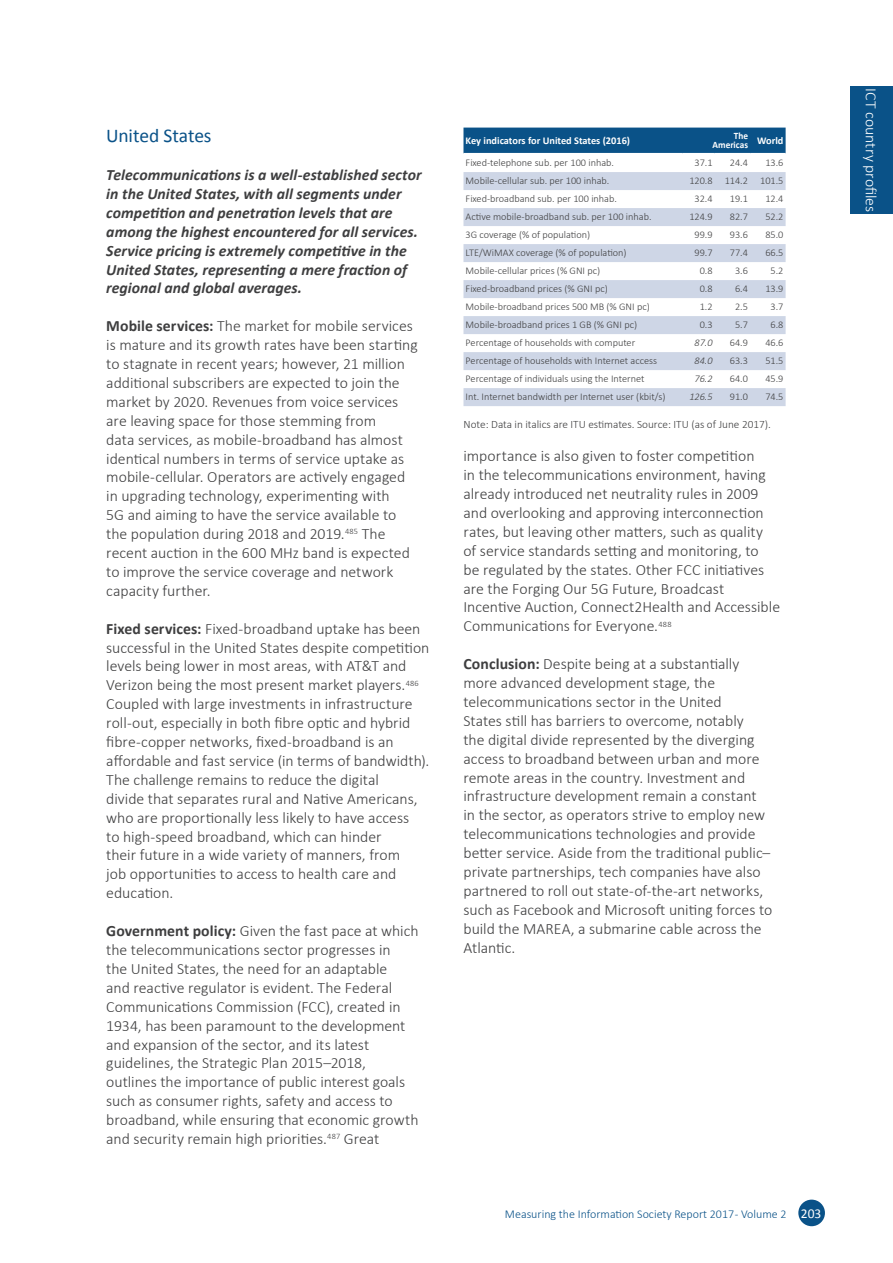
<style>
.page{position:relative;width:893px;height:1263px;background:#fff}
.page>*{position:absolute;margin:0;border:0;box-sizing:border-box;transform-origin:0 0}
.Heading_2_next_page{font:19.5px "Calibri";letter-spacing:-.01em;color:#0a5288}
.t1{font:300 15.75px/18.9px "Calibri";color:#3e3e3f}
.t2{font:italic 700 15.75px/18.9px "Calibri";letter-spacing:.005em;color:#3e3e3f}
.t3{font:300 15.75px "Calibri";color:#fff}
.t4{font:300 12px "Calibri";color:#0a5288}
.Source_text{font:300 11.25px "Calibri";color:#3e3e3f}
.Table_head_small_lef{font:700 10.35px "Calibri";color:#fff}
.Table_head_small_rig{font:700 10.35px "Calibri";color:#fff}
.Table_text_small_lef{font:300 10.2px "Calibri";color:#3e3e3f}
.Table_text_small_rig{font:300 10.2px "Calibri";color:#3e3e3f}
.Table_text_small_rig-2{font:italic 300 10.2px "Calibri";color:#3e3e3f}
.Table_text_head_6pt{font:700 9.75px/8.2px "Calibri";color:#fff;text-align:right;scale:.95 1}
.s1{font-weight:700}
.s2{font-weight:400;font-size:13.5px;color:#fff}
</style>
<div class="page">
<div style="left:798px;top:1199px;width:27px;height:27px;background:#0a5288;border-radius:50%"></div>
<div style="left:850px;top:86px;width:43px;height:128px;background:#0a5288"></div>
<div style="left:463px;top:128px;width:323px;height:25px;background:#0a5288"></div>
<svg style="left:463px;top:172px;width:323px;height:234px;fill:#ced6e6"></svg>
<h2 class="Heading_2_next_page" style="left:106px;top:122px;width:107px">United States</h2>
<p class="t2" style="left:106px;top:165px;width:317px">Telecommunications is a well-established sector in the United States, with all segments under competition and penetration levels that are among the highest encountered for all services.<br>Service pricing is extremely competitive in the United States, representing a mere fraction of regional and global averages.</p>
<p class="t1" style="left:106px;top:316px;width:313px"><span class="s1">Mobile services:</span> The market for mobile services is mature and its growth rates have been starting to stagnate in recent years; however, 21 million additional subscribers are expected to join the market by 2020. Revenues from voice services are leaving space for those stemming from<br>data services, as mobile-broadband has almost identical numbers in terms of service uptake as mobile-cellular. Operators are actively engaged in upgrading technology, experimenting with<br>5G and aiming to have the service available to the population during 2018 and 2019.<sup>485</sup> The recent auction in the 600 MHz band is expected to improve the service coverage and network capacity further.</p>
<p class="t1" style="left:106px;top:619px;width:325px"><span class="s1">Fixed services:</span> Fixed-broadband uptake has been successful in the United States despite competition levels being lower in most areas, with AT&amp;T and Verizon being the most present market players.<sup>486<br></sup>Coupled with large investments in infrastructure roll-out, especially in both fibre optic and hybrid fibre-copper networks, fixed-broadband is an affordable and fast service (in terms of bandwidth).<br>The challenge remains to reduce the digital<br>divide that separates rural and Native Americans, who are proportionally less likely to have access<br>to high-speed broadband, which can hinder<br>their future in a wide variety of manners, from<br>job opportunities to access to health care and education.</p>
<p class="t1" style="left:106px;top:921px;width:314px"><span class="s1">Government policy:</span> Given the fast pace at which the telecommunications sector progresses in<br>the United States, the need for an adaptable<br>and reactive regulator is evident. The Federal Communications Commission (FCC), created in 1934, has been paramount to the development and expansion of the sector, and its latest guidelines, the Strategic Plan 2015–2018, outlines the importance of public interest goals such as consumer rights, safety and access to broadband, while ensuring that economic growth and security remain high priorities.<sup>487</sup> Great</p>
<p class="Table_head_small_lef" style="left:466px;top:133px;width:166px">Key indicators for United States (2016)</p>
<p class="Table_text_head_6pt" style="left:712px;top:132px;width:39px">The<br>Americas</p>
<p class="Table_head_small_rig" style="left:757px;top:133px;width:28px">World</p>
<p class="Table_text_small_lef" style="left:466px;top:156px;width:150px">Fixed-telephone sub. per 100 inhab.</p>
<p class="Table_text_small_rig" style="left:694px;top:156px;width:20px">37. 1</p>
<p class="Table_text_small_rig" style="left:730px;top:156px;width:20px">24.4</p>
<p class="Table_text_small_rig" style="left:765px;top:156px;width:20px">13.6</p>
<p class="Table_text_small_lef" style="left:466px;top:174px;width:145px">Mobile-cellular sub. per 100 inhab.</p>
<p class="Table_text_small_rig" style="left:689px;top:174px;width:25px">120.8</p>
<p class="Table_text_small_rig" style="left:725px;top:174px;width:25px">114.2</p>
<p class="Table_text_small_rig" style="left:760px;top:174px;width:25px">101.5</p>
<p class="Table_text_small_lef" style="left:466px;top:192px;width:153px">Fixed-broadband sub. per 100 inhab.</p>
<p class="Table_text_small_rig" style="left:694px;top:192px;width:20px">32.4</p>
<p class="Table_text_small_rig" style="left:730px;top:192px;width:20px">19. 1</p>
<p class="Table_text_small_rig" style="left:765px;top:192px;width:20px">12.4</p>
<p class="Table_text_small_lef" style="left:466px;top:210px;width:187px">Active mobile-broadband sub. per 100 inhab.</p>
<p class="Table_text_small_rig" style="left:689px;top:210px;width:25px">124.9</p>
<p class="Table_text_small_rig" style="left:730px;top:210px;width:20px">82.7</p>
<p class="Table_text_small_rig" style="left:765px;top:210px;width:20px">52.2</p>
<p class="Table_text_small_lef" style="left:466px;top:228px;width:126px">3G coverage (% of population)</p>
<p class="Table_text_small_rig" style="left:694px;top:228px;width:20px">99.9</p>
<p class="Table_text_small_rig" style="left:730px;top:228px;width:20px">93.6</p>
<p class="Table_text_small_rig" style="left:765px;top:228px;width:20px">85.0</p>
<p class="Table_text_small_lef" style="left:466px;top:246px;width:163px">LTE/WiMAX coverage (% of population)</p>
<p class="Table_text_small_rig" style="left:694px;top:246px;width:20px">99.7</p>
<p class="Table_text_small_rig" style="left:730px;top:246px;width:20px">77.4</p>
<p class="Table_text_small_rig" style="left:765px;top:246px;width:20px">66.5</p>
<p class="Table_text_small_lef" style="left:466px;top:264px;width:136px">Mobile-cellular prices (% GNI pc)</p>
<p class="Table_text_small_rig" style="left:700px;top:264px;width:14px">0.8</p>
<p class="Table_text_small_rig" style="left:735px;top:264px;width:14px">3.6</p>
<p class="Table_text_small_rig" style="left:770px;top:264px;width:14px">5.2</p>
<p class="Table_text_small_lef" style="left:466px;top:282px;width:144px">Fixed-broadband prices (% GNI pc)</p>
<p class="Table_text_small_rig" style="left:700px;top:282px;width:14px">0.8</p>
<p class="Table_text_small_rig" style="left:735px;top:282px;width:14px">6.4</p>
<p class="Table_text_small_rig" style="left:765px;top:282px;width:20px">13.9</p>
<p class="Table_text_small_lef" style="left:466px;top:300px;width:186px">Mobile-broadband prices 500 MB (% GNI pc)</p>
<p class="Table_text_small_rig" style="left:700px;top:300px;width:14px">1.2</p>
<p class="Table_text_small_rig" style="left:735px;top:300px;width:14px">2.5</p>
<p class="Table_text_small_rig" style="left:770px;top:300px;width:14px">3.7</p>
<p class="Table_text_small_lef" style="left:466px;top:318px;width:173px">Mobile-broadband prices 1 GB (% GNI pc)</p>
<p class="Table_text_small_rig" style="left:700px;top:318px;width:14px">0.3</p>
<p class="Table_text_small_rig" style="left:735px;top:318px;width:14px">5.7</p>
<p class="Table_text_small_rig" style="left:770px;top:318px;width:14px">6.8</p>
<p class="Table_text_small_lef" style="left:466px;top:336px;width:171px">Percentage of households with computer</p>
<p class="Table_text_small_rig-2" style="left:694px;top:336px;width:20px">87.0</p>
<p class="Table_text_small_rig" style="left:730px;top:336px;width:20px">64.9</p>
<p class="Table_text_small_rig" style="left:765px;top:336px;width:20px">46.6</p>
<p class="Table_text_small_lef" style="left:466px;top:354px;width:193px">Percentage of households with Internet access</p>
<p class="Table_text_small_rig-2" style="left:694px;top:354px;width:20px">84.0</p>
<p class="Table_text_small_rig" style="left:730px;top:354px;width:20px">63.3</p>
<p class="Table_text_small_rig" style="left:765px;top:354px;width:20px">51.5</p>
<p class="Table_text_small_lef" style="left:466px;top:372px;width:180px">Percentage of individuals using the Internet</p>
<p class="Table_text_small_rig-2" style="left:694px;top:372px;width:20px">76.2</p>
<p class="Table_text_small_rig" style="left:730px;top:372px;width:20px">64.0</p>
<p class="Table_text_small_rig" style="left:765px;top:372px;width:20px">45.9</p>
<p class="Table_text_small_lef" style="left:466px;top:390px;width:201px">Int. Internet bandwidth per Internet user (kbit/s)</p>
<p class="Table_text_small_rig-2" style="left:689px;top:390px;width:25px">126.5</p>
<p class="Table_text_small_rig" style="left:730px;top:390px;width:20px">91.0</p>
<p class="Table_text_small_rig" style="left:765px;top:390px;width:20px">74.5</p>
<p class="Source_text" style="left:463px;top:417px;width:309px">Note: Data in italics are ITU estimates. Source: ITU (as of June 2017).</p>
<p class="t1" style="left:463px;top:446px;width:318px">importance is also given to foster competition<br>in the telecommunications environment, having already introduced net neutrality rules in 2009 and overlooking and approving interconnection rates, but leaving other matters, such as quality<br>of service standards setting and monitoring, to<br>be regulated by the states. Other FCC initiatives are the Forging Our 5G Future, Broadcast Incentive Auction, Connect2Health and Accessible Communications for Everyone.<sup>488</sup></p>
<p class="t1" style="left:463px;top:654px;width:310px"><span class="s1">Conclusion:</span> Despite being at a substantially more advanced development stage, the telecommunications sector in the United<br>States still has barriers to overcome, notably<br>the digital divide represented by the diverging access to broadband between urban and more remote areas in the country. Investment and infrastructure development remain a constant<br>in the sector, as operators strive to employ new telecommunications technologies and provide better service. Aside from the traditional public– private partnerships, tech companies have also partnered to roll out state-of-the-art networks, such as Facebook and Microsoft uniting forces to build the MAREA, a submarine cable across the Atlantic.</p>
<p class="t4" style="left:505px;top:1206px;width:318px">Measuring the Information Society Report 2017 - Volume 2 <span class="s2">203</span></p>
<p class="t3" style="left:881px;top:88px;width:126px;rotate:90deg">ICT country profiles</p>
</div>
